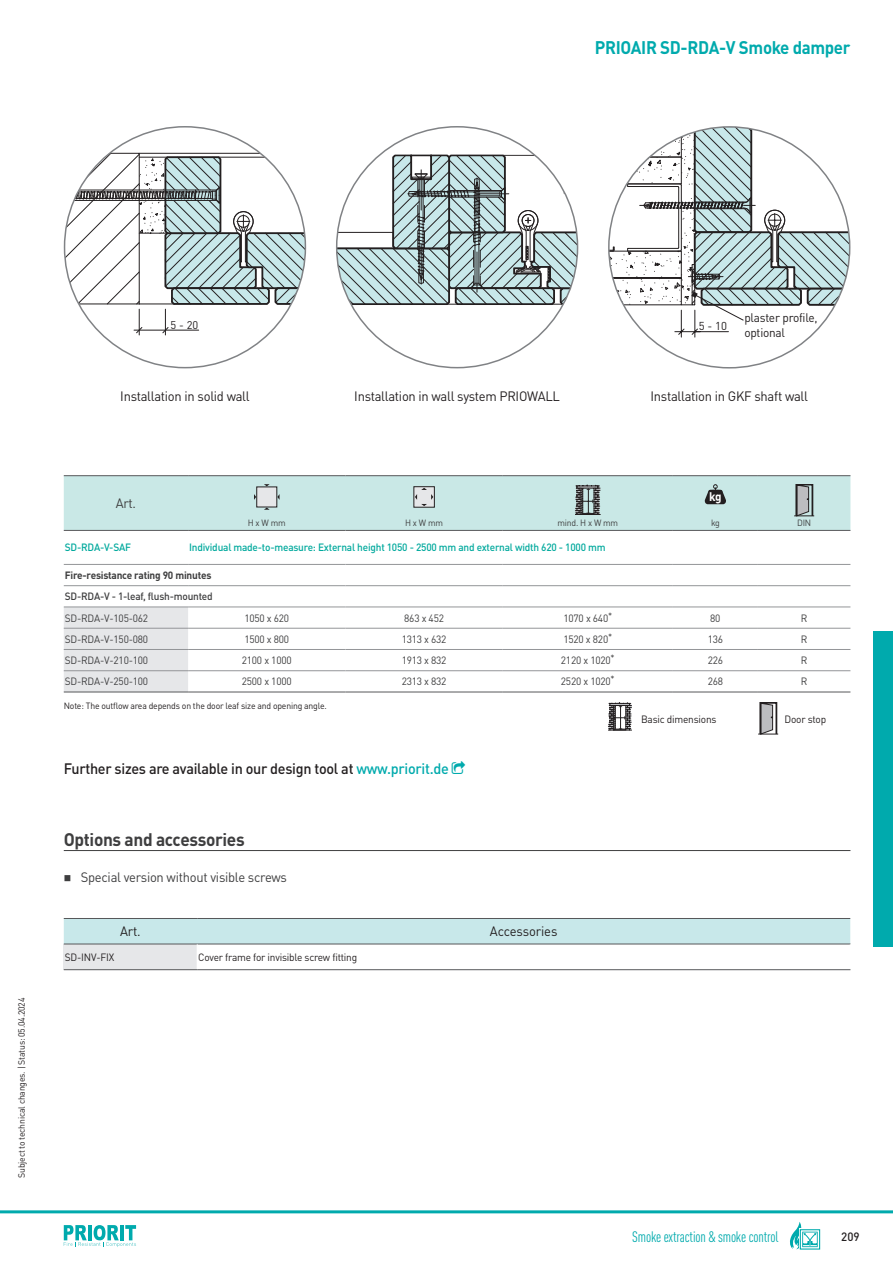
<style>
.page{position:relative;width:893px;height:1263px;background:#fff}
.page>*{position:absolute;margin:0;border:0;box-sizing:border-box;transform-origin:0 0}
.t1{font:700 18.15px "DINOT";letter-spacing:-.02em;color:#00aaad;scale:.93 1}
.t2{font:700 18px "DINOT";letter-spacing:-.02em;color:#3e3e3f;scale:.96 1}
.t3{font:500 15px "DINOT";letter-spacing:-.02em;color:#231f20;scale:.96 1}
.t4{font:condensed 15px "DINOT";letter-spacing:-.01em;color:#00aaad}
.t5{font:13.5px "DINOT";letter-spacing:-.02em;color:#231f20;scale:.96 1}
.t6{font:13.5px "DINOT";letter-spacing:-.02em;color:#3e3e3f;scale:.96 1}
.t7{font:12.3px/14.9px "DINOT";letter-spacing:-.02em;color:#231f20;scale:.96 1}
.t8{font:700 12.3px "DINOT";color:#fff;scale:.95 1}
.t9{font:500 12px "DINOT";color:#231f20;scale:.96 1}
.t10{font:11.4px "DINOT";color:#231f20}
.t11{font:11.1px "DINOT";color:#231f20}
.t12{font:10.5px "DINOT";letter-spacing:-.02em;color:#3e3e3f;scale:.96 1}
.t13{font:500 10.5px "DINOT";letter-spacing:-.02em;color:#00a99d;scale:.96 1}
.t14{font:10.5px "DINOT";letter-spacing:-.02em;color:#231f20;scale:.96 1}
.t15{font:700 10.5px "DINOT";letter-spacing:-.02em;color:#3e3e3f;scale:.96 1}
.t16{font:500 10.5px "DINOT";letter-spacing:-.02em;color:#3e3e3f;scale:.96 1}
.t17{font:9px "DINOT";letter-spacing:-.02em;color:#231f20;scale:.96 1}
.t18{font:9px "DINOT";letter-spacing:-.02em;color:#3e3e3f;scale:.96 1}
.s1{color:#00aaad}
</style>
<div class="page">
<svg style="left:65px;top:153px;width:240px;height:182px"></svg>
<svg style="left:337px;top:154px;width:241px;height:151px"></svg>
<svg style="left:64px;top:586px;width:786px;height:106px"></svg>
<div style="left:64px;top:608px;width:124px;height:84px;background:#e6e7e9"></div>
<hr style="left:64px;top:475px;width:124px;height:1px;background:#57585a">
<hr style="left:64px;top:530px;width:124px;height:1px;background:#57585a">
<hr style="left:188px;top:475px;width:157px;height:1px;background:#57585a">
<hr style="left:345px;top:475px;width:158px;height:1px;background:#57585a">
<hr style="left:503px;top:475px;width:170px;height:1px;background:#57585a">
<hr style="left:673px;top:475px;width:85px;height:1px;background:#57585a">
<hr style="left:758px;top:475px;width:92px;height:1px;background:#57585a">
<hr style="left:188px;top:530px;width:157px;height:1px;background:#57585a">
<hr style="left:345px;top:530px;width:158px;height:1px;background:#57585a">
<hr style="left:503px;top:530px;width:170px;height:1px;background:#57585a">
<hr style="left:673px;top:530px;width:85px;height:1px;background:#57585a">
<hr style="left:758px;top:530px;width:92px;height:1px;background:#57585a">
<hr style="left:64px;top:585px;width:124px;height:1px;background:#939598">
<hr style="left:188px;top:585px;width:157px;height:1px;background:#939598">
<hr style="left:345px;top:585px;width:158px;height:1px;background:#939598">
<hr style="left:503px;top:585px;width:170px;height:1px;background:#939598">
<hr style="left:673px;top:585px;width:85px;height:1px;background:#939598">
<hr style="left:64px;top:607px;width:124px;height:1px;background:#939598">
<hr style="left:64px;top:628px;width:124px;height:1px;background:#939598">
<hr style="left:188px;top:628px;width:157px;height:1px;background:#939598">
<hr style="left:345px;top:628px;width:158px;height:1px;background:#939598">
<hr style="left:503px;top:628px;width:170px;height:1px;background:#939598">
<hr style="left:673px;top:628px;width:85px;height:1px;background:#939598">
<hr style="left:758px;top:628px;width:92px;height:1px;background:#939598">
<hr style="left:64px;top:649px;width:124px;height:1px;background:#939598">
<hr style="left:188px;top:649px;width:157px;height:1px;background:#939598">
<hr style="left:345px;top:649px;width:158px;height:1px;background:#939598">
<hr style="left:503px;top:649px;width:170px;height:1px;background:#939598">
<hr style="left:673px;top:649px;width:85px;height:1px;background:#939598">
<hr style="left:758px;top:649px;width:92px;height:1px;background:#939598">
<hr style="left:64px;top:670px;width:124px;height:1px;background:#939598">
<hr style="left:188px;top:670px;width:157px;height:1px;background:#939598">
<hr style="left:345px;top:670px;width:158px;height:1px;background:#939598">
<hr style="left:503px;top:670px;width:170px;height:1px;background:#939598">
<hr style="left:673px;top:670px;width:85px;height:1px;background:#939598">
<hr style="left:758px;top:670px;width:92px;height:1px;background:#939598">
<hr style="left:64px;top:564px;width:124px;height:1px;background:#939598">
<hr style="left:758px;top:585px;width:92px;height:1px;background:#939598">
<hr style="left:188px;top:607px;width:157px;height:1px;background:#939598">
<hr style="left:345px;top:607px;width:158px;height:1px;background:#939598">
<hr style="left:503px;top:607px;width:170px;height:1px;background:#939598">
<hr style="left:673px;top:607px;width:85px;height:1px;background:#939598">
<hr style="left:758px;top:607px;width:92px;height:1px;background:#939598">
<hr style="left:188px;top:564px;width:157px;height:1px;background:#939598">
<hr style="left:345px;top:564px;width:158px;height:1px;background:#939598">
<hr style="left:503px;top:564px;width:170px;height:1px;background:#939598">
<hr style="left:673px;top:564px;width:85px;height:1px;background:#939598">
<hr style="left:758px;top:564px;width:92px;height:1px;background:#939598">
<hr style="left:64px;top:692px;width:124px;height:1px;background:#57585a">
<hr style="left:188px;top:692px;width:157px;height:1px;background:#57585a">
<hr style="left:345px;top:692px;width:158px;height:1px;background:#57585a">
<hr style="left:503px;top:692px;width:170px;height:1px;background:#57585a">
<hr style="left:673px;top:692px;width:85px;height:1px;background:#57585a">
<hr style="left:758px;top:692px;width:92px;height:1px;background:#57585a">
<svg style="left:64px;top:476px;width:786px;height:54px;background:#c5e2e0"></svg>
<hr style="left:796px;top:485px;width:1px;height:31px;background:#231f20">
<hr style="left:64px;top:850px;width:786px;height:1px;background:#3e3e3f">
<svg style="left:608px;top:702px;width:24px;height:29px"></svg>
<svg style="left:758px;top:702px;width:20px;height:33px"></svg>
<hr style="left:760px;top:703px;width:1px;height:31px;background:#231f20">
<svg style="left:64px;top:918px;width:787px;height:51px"></svg>
<hr style="left:64px;top:969px;width:133px;height:1px;background:#57585a">
<hr style="left:197px;top:969px;width:653px;height:1px;background:#57585a">
<svg style="left:609px;top:127px;width:241px;height:210px"></svg>
<hr style="left:0;top:1210px;width:893px;height:3px;background:#00aaad">
<svg style="left:64px;top:1225px;width:72px;height:22px"></svg>
<svg style="left:799px;top:1229px;width:22px;height:21px"></svg>
<div style="left:800px;top:1229px;width:20px;height:20px;border:1px solid #00aaad"></div>
<svg style="left:790px;top:1222px;width:28px;height:27px"></svg>
<div style="left:874px;top:631px;width:19px;height:316px;background:#00aaad"></div>
<h1 class="t1" style="left:595px;top:39px;width:276px">PRIOAIR SD-RDA-V Smoke damper</h1>
<p class="t17" style="left:17px;top:1178px;width:189px;rotate:-90deg">Subject to technical changes. | Status: 05.04.2024</p>
<p class="t11" style="left:171px;top:318px;width:29px">5 - 20</p>
<p class="t10" style="left:699px;top:322px;width:30px">5 - 10</p>
<p class="t7" style="left:744px;top:312px;width:78px">plaster profile, optional</p>
<p class="t5" style="left:120px;top:390px;width:136px">Installation in solid wall</p>
<p class="t5" style="left:354px;top:390px;width:216px">Installation in wall system PRIOWALL</p>
<p class="t5" style="left:651px;top:390px;width:165px">Installation in GKF shaft wall</p>
<p class="t6" style="left:116px;top:497px;width:23px">Art.</p>
<p class="t8" style="left:709px;top:492px;width:15px">kg</p>
<p class="t18" style="left:248px;top:519px;width:41px">H x W mm</p>
<p class="t18" style="left:405px;top:519px;width:41px">H x W mm</p>
<p class="t18" style="left:557px;top:519px;width:65px">mind. H x W mm</p>
<p class="t18" style="left:711px;top:519px;width:11px">kg</p>
<p class="t18" style="left:797px;top:519px;width:16px">DIN</p>
<p class="t13" style="left:65px;top:544px;width:71px">SD-RDA-V-SAF</p>
<p class="t13" style="left:189px;top:544px;width:435px">Individual made-to-measure: External height 1050 - 2500 mm and external width 620 - 1000 mm</p>
<p class="t15" style="left:65px;top:571px;width:154px">Fire-resistance rating 90 minutes</p>
<p class="t16" style="left:65px;top:593px;width:156px">SD-RDA-V - 1-leaf, flush-mounted</p>
<p class="t12" style="left:65px;top:613px;width:88px">SD-RDA-V-105-062</p>
<p class="t12" style="left:244px;top:613px;width:48px">1050 x 620</p>
<p class="t12" style="left:404px;top:613px;width:43px">863 x 452</p>
<p class="t12" style="left:563px;top:613px;width:52px">1070 x 640<sup>*</sup></p>
<p class="t12" style="left:710px;top:613px;width:12px">80</p>
<p class="t12" style="left:801px;top:613px;width:8px">R</p>
<p class="t12" style="left:65px;top:634px;width:88px">SD-RDA-V-150-080</p>
<p class="t12" style="left:244px;top:634px;width:48px">1500 x 800</p>
<p class="t12" style="left:402px;top:634px;width:48px">1313 x 632</p>
<p class="t12" style="left:563px;top:634px;width:52px">1520 x 820<sup>*</sup></p>
<p class="t12" style="left:708px;top:634px;width:18px">136</p>
<p class="t12" style="left:801px;top:634px;width:8px">R</p>
<p class="t12" style="left:65px;top:656px;width:88px">SD-RDA-V-210-100</p>
<p class="t12" style="left:242px;top:656px;width:53px">2100 x 1000</p>
<p class="t12" style="left:402px;top:656px;width:48px">1913 x 832</p>
<p class="t12" style="left:561px;top:656px;width:58px">2120 x 1020<sup>*</sup></p>
<p class="t12" style="left:708px;top:656px;width:18px">226</p>
<p class="t12" style="left:801px;top:656px;width:8px">R</p>
<p class="t12" style="left:65px;top:677px;width:88px">SD-RDA-V-250-100</p>
<p class="t12" style="left:242px;top:677px;width:53px">2500 x 1000</p>
<p class="t12" style="left:402px;top:677px;width:48px">2313 x 832</p>
<p class="t12" style="left:561px;top:677px;width:58px">2520 x 1020<sup>*</sup></p>
<p class="t12" style="left:708px;top:677px;width:18px">268</p>
<p class="t12" style="left:801px;top:677px;width:8px">R</p>
<p class="t17" style="left:64px;top:702px;width:275px">Note: The outflow area depends on the door leaf size and opening angle.</p>
<p class="t14" style="left:641px;top:714px;width:80px">Basic dimensions</p>
<p class="t14" style="left:784px;top:714px;width:45px">Door stop</p>
<h3 class="t3" style="left:64px;top:763px;width:403px">Further sizes are available in our design tool at <span class="s1">www.priorit.de</span></h3>
<h2 class="t2" style="left:64px;top:831px;width:190px">Options and accessories</h2>
<p class="t6" style="left:81px;top:871px;width:216px">Special version without visible screws</p>
<p class="t5" style="left:120px;top:925px;width:23px">Art.</p>
<p class="t5" style="left:490px;top:925px;width:72px">Accessories</p>
<p class="t14" style="left:65px;top:952px;width:53px">SD-INV-FIX</p>
<p class="t14" style="left:198px;top:952px;width:167px">Cover frame for invisible screw fitting</p>
<h3 class="t4" style="left:632px;top:1230px;width:148px">Smoke extraction &amp; smoke control</h3>
<p class="t9" style="left:841px;top:1232px;width:21px">209</p>
</div>
